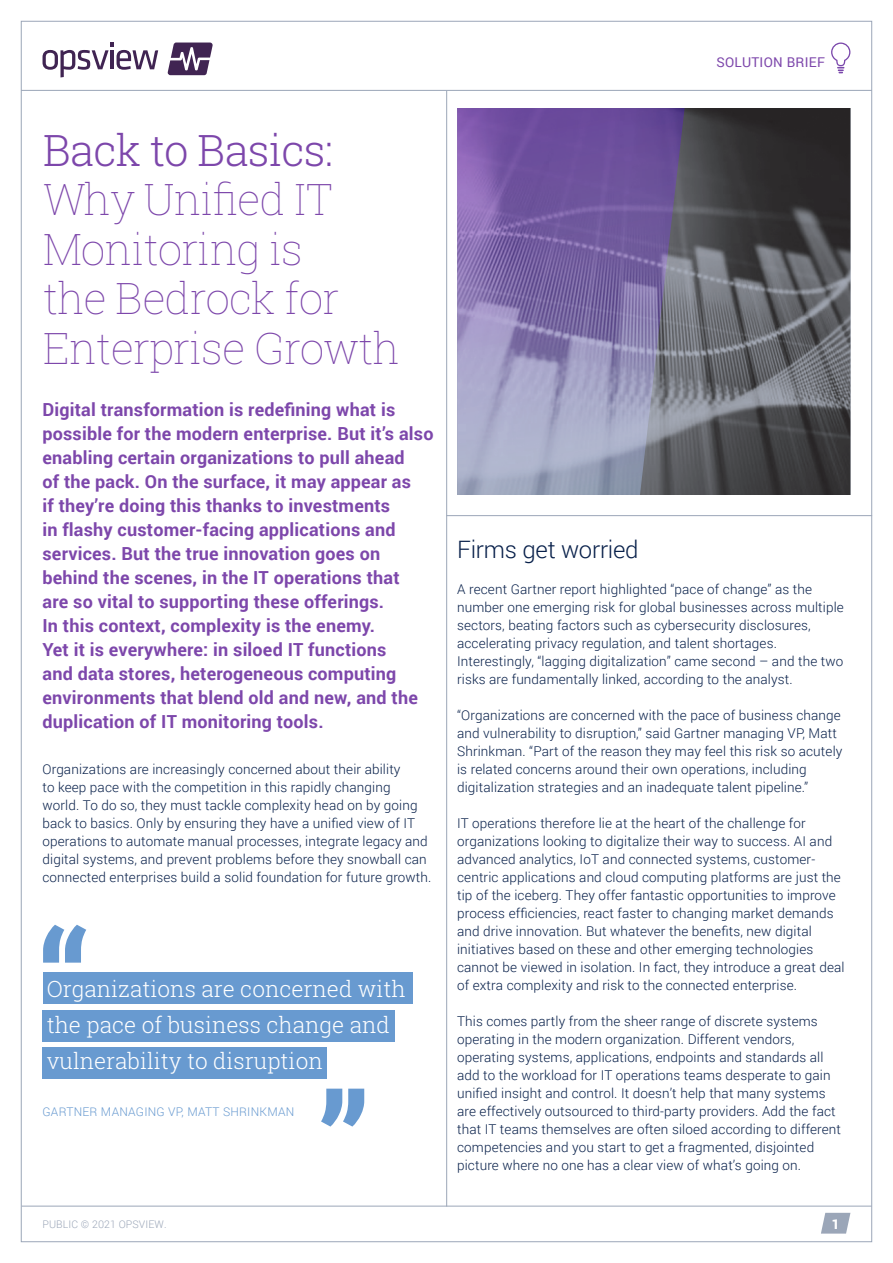
<style>
.page{position:relative;width:893px;height:1263px;background:#fff}
.page>*{position:absolute;margin:0;border:0;box-sizing:border-box;transform-origin:0 0}
.t1{font:100 43.5px/49.5px "Roboto Slab";letter-spacing:-.02em;color:#7d47ab}
.t2{font:300 24px "Roboto";letter-spacing:-.01em;color:#08204a}
.t3{font:300 22.5px/36px "Roboto Slab";color:#fff}
.t4{font:700 18px/24px "Roboto";letter-spacing:.01em;color:#7d47ab}
.t5{font:300 13.5px/18px "Roboto";letter-spacing:.01em;color:#08204a}
.t6{font:13.5px "Roboto";letter-spacing:.02em;color:#7d47ab}
.t7{font:900 13.5px "Roboto";color:#fff}
.t8{font:300 12px "Roboto";letter-spacing:.02em;color:#689ad0}
.t9{font:300 10.5px "Roboto";letter-spacing:.01em;color:#9ba6b8}
.s1{font-weight:300}
</style>
<div class="page">
<hr style="left:446px;top:91px;width:1px;height:1115px;background:#9ba6b8">
<svg style="left:43px;top:43px;width:115px;height:34px"></svg>
<svg style="left:168px;top:43px;width:45px;height:32px"></svg>
<hr style="left:22px;top:1206px;width:850px;height:1px;background:#9ba6b8">
<svg style="left:821px;top:1213px;width:29px;height:20px"></svg>
<hr style="left:21px;top:90px;width:851px;height:1px;background:#9ba6b8">
<svg style="left:831px;top:43px;width:19px;height:30px"></svg>
<hr style="left:446px;top:515px;width:426px;height:1px;background:#9ba6b8">
<img style="left:685px;top:108px;width:165px;height:387px">
<svg style="left:457px;top:108px;width:228px;height:387px;background:#8579aa"></svg>
<div style="left:43px;top:972px;width:369px;height:32px;background:#689ad0"></div>
<div style="left:43px;top:1010px;width:352px;height:31px;background:#689ad0"></div>
<div style="left:43px;top:1047px;width:284px;height:31px;background:#689ad0"></div>
<svg style="left:43px;top:925px;width:43px;height:38px"></svg>
<svg style="left:321px;top:1089px;width:43px;height:37px"></svg>
<p class="t6" style="left:716px;top:53px;width:110px">SOLUTION BRIEF</p>
<p class="t1" style="left:43px;top:124px;width:358px"><span class="s1">Back to Basics:<br></span>Why Unified IT<br>Monitoring is<br>the Bedrock for<br>Enterprise Growth</p>
<p class="t4" style="left:43px;top:397px;width:393px">Digital transformation is redefining what is possible for the modern enterprise. But it’s also enabling certain organizations to pull ahead<br>of the pack. On the surface, it may appear as<br>if they’re doing this thanks to investments<br>in flashy customer-facing applications and services. But the true innovation goes on behind the scenes, in the IT operations that<br>are so vital to supporting these offerings.<br>In this context, complexity is the enemy.<br>Yet it is everywhere: in siloed IT functions<br>and data stores, heterogeneous computing environments that blend old and new, and the duplication of IT monitoring tools.</p>
<p class="t5" style="left:43px;top:760px;width:390px">Organizations are increasingly concerned about their ability<br>to keep pace with the competition in this rapidly changing<br>world. To do so, they must tackle complexity head on by going back to basics. Only by ensuring they have a unified view of IT operations to automate manual processes, integrate legacy and digital systems, and prevent problems before they snowball can connected enterprises build a solid foundation for future growth.</p>
<p class="t3" style="left:47px;top:970px;width:360px">Organizations are concerned with the pace of business change and vulnerability to disruption</p>
<p class="t8" style="left:43px;top:1103px;width:253px">GARTNER MANAGING VP, MATT SHRINKMAN</p>
<p class="t2" style="left:457px;top:533px;width:183px">Firms get worried</p>
<p class="t5" style="left:457px;top:580px;width:388px">A recent Gartner report highlighted “pace of change” as the number one emerging risk for global businesses across multiple sectors, beating factors such as cybersecurity disclosures, accelerating privacy regulation, and talent shortages.<br>Interestingly, “lagging digitalization” came second – and the two risks are fundamentally linked, according to the analyst.</p>
<p class="t5" style="left:457px;top:706px;width:387px">“Organizations are concerned with the pace of business change and vulnerability to disruption,” said Gartner managing VP, Matt Shrinkman. “Part of the reason they may feel this risk so acutely is related concerns around their own operations, including digitalization strategies and an inadequate talent pipeline.”</p>
<p class="t5" style="left:457px;top:814px;width:389px">IT operations therefore lie at the heart of the challenge for organizations looking to digitalize their way to success. AI and advanced analytics, IoT and connected systems, customer&shy;centric applications and cloud computing platforms are just the tip of the iceberg. They offer fantastic opportunities to improve process efficiencies, react faster to changing market demands and drive innovation. But whatever the benefits, new digital initiatives based on these and other emerging technologies cannot be viewed in isolation. In fact, they introduce a great deal of extra complexity and risk to the connected enterprise.</p>
<p class="t5" style="left:457px;top:1012px;width:385px">This comes partly from the sheer range of discrete systems operating in the modern organization. Different vendors, operating systems, applications, endpoints and standards all add to the workload for IT operations teams desperate to gain unified insight and control. It doesn’t help that many systems are effectively outsourced to third-party providers. Add the fact that IT teams themselves are often siloed according to different competencies and you start to get a fragmented, disjointed picture where no one has a clear view of what’s going on.</p>
<p class="t9" style="left:43px;top:1217px;width:126px">PUBLIC © 2021 OPSVIEW.</p>
<p class="t7" style="left:832px;top:1214px;width:9px">1</p>
</div>
